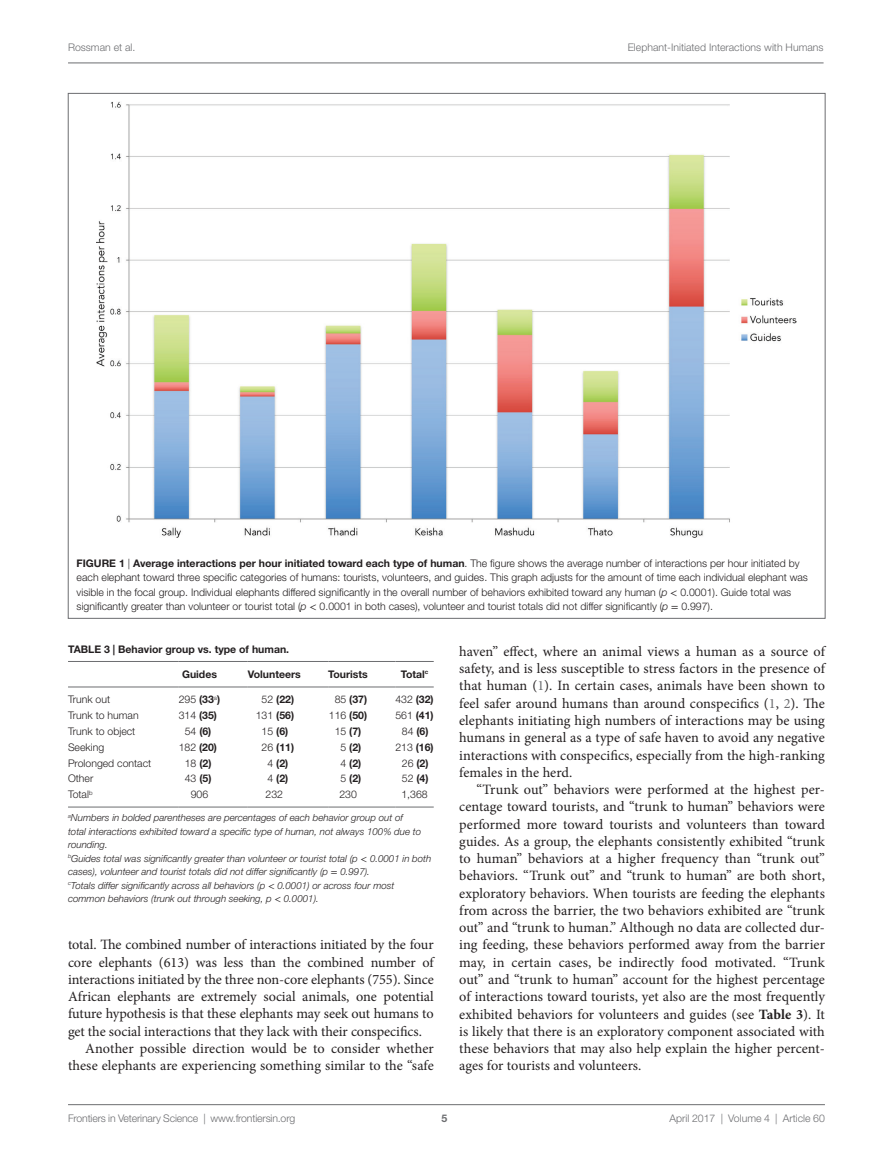
<style>
.page{position:relative;width:893px;height:1170px;background:#fff}
.page>*{position:absolute;margin:0;border:0;box-sizing:border-box;transform-origin:0 0}
.t1{font:14.25px/17.2px "Minion Pro";letter-spacing:-.005em;color:#231f20;text-align:justify}
.t2{font:300 10.5px/14.2px "Helvetica Neue LT Std";color:#231f20}
.t3{font:700 10.5px "Helvetica Neue LT Std";color:#231f20}
.t4{font:300 10.5px "Helvetica Neue LT Std";color:#6c6d70}
.t5{font:700 10.5px "Helvetica Neue LT Std";color:#6c6d70}
.t6{font:italic 300 9.75px/13.5px "Helvetica Neue LT Std";color:#231f20}
.s1{font-weight:700}
.s2{font-style:italic}
.s3{font-family:"STIX General";font-weight:400}
.s4{font-weight:300}
.s5{font-family:"STIX General";font-weight:400;font-style:normal}
.s6{color:#6c6d70}
</style>
<div class="page">
<hr style="left:68px;top:661px;width:111px;height:1px;background:#6c6d70">
<hr style="left:68px;top:686px;width:111px;height:1px;background:#6c6d70">
<hr style="left:179px;top:661px;width:69px;height:1px;background:#6c6d70">
<hr style="left:179px;top:686px;width:69px;height:1px;background:#6c6d70">
<hr style="left:248px;top:661px;width:80px;height:1px;background:#6c6d70">
<hr style="left:248px;top:686px;width:80px;height:1px;background:#6c6d70">
<hr style="left:328px;top:661px;width:67px;height:1px;background:#6c6d70">
<hr style="left:328px;top:686px;width:67px;height:1px;background:#6c6d70">
<hr style="left:395px;top:661px;width:39px;height:1px;background:#6c6d70">
<hr style="left:395px;top:686px;width:39px;height:1px;background:#6c6d70">
<hr style="left:68px;top:806px;width:111px;height:1px;background:#6c6d70">
<hr style="left:179px;top:806px;width:69px;height:1px;background:#6c6d70">
<hr style="left:248px;top:806px;width:80px;height:1px;background:#6c6d70">
<hr style="left:328px;top:806px;width:67px;height:1px;background:#6c6d70">
<hr style="left:395px;top:806px;width:39px;height:1px;background:#6c6d70">
<img style="left:97px;top:102px;width:700px;height:435px">
<hr style="left:68px;top:1104px;width:757px;height:1px;background:#6c6d70">
<hr style="left:68px;top:63px;width:755px;height:1px;background:#6c6d70">
<p class="t4" style="left:68px;top:41px;width:69px">Rossman et al.</p>
<p class="t4" style="left:628px;top:41px;width:197px">Elephant-Initiated Interactions with Humans</p>
<p class="t2" style="left:77px;top:556px;width:733px"><span class="s1">Figure 1</span> | <span class="s1">Average interactions per hour initiated toward each type of human</span>. The figure shows the average number of interactions per hour initiated by each elephant toward three specific categories of humans: tourists, volunteers, and guides. This graph adjusts for the amount of time each individual elephant was visible in the focal group. Individual elephants differed significantly in the overall number of behaviors exhibited toward any human (<span class="s2">p</span> <span class="s3">&lt;</span> 0.0001). Guide total was significantly greater than volunteer or tourist total (<span class="s2">p</span> <span class="s3">&lt;</span> 0.0001 in both cases), volunteer and tourist totals did not differ significantly (<span class="s2">p</span> <span class="s3">=</span> 0.997).</p>
<p class="t3" style="left:68px;top:642px;width:223px">Table 3 | Behavior group vs. type of human.</p>
<p class="t3" style="left:182px;top:667px;width:36px">Guides</p>
<p class="t3" style="left:248px;top:667px;width:55px">Volunteers</p>
<p class="t3" style="left:328px;top:667px;width:41px">Tourists</p>
<p class="t3" style="left:401px;top:667px;width:29px">Total<sup>c</sup></p>
<p class="t2" style="left:68px;top:692px;width:44px">Trunk out</p>
<p class="t3" style="left:179px;top:693px;width:43px"><span class="s4">295</span> (33<sup>a</sup>)</p>
<p class="t3" style="left:262px;top:693px;width:34px"><span class="s4">52</span> (22)</p>
<p class="t3" style="left:335px;top:693px;width:34px"><span class="s4">85</span> (37)</p>
<p class="t3" style="left:395px;top:693px;width:40px"><span class="s4">432</span> (32)</p>
<p class="t2" style="left:68px;top:708px;width:72px">Trunk to human</p>
<p class="t3" style="left:179px;top:709px;width:40px"><span class="s4">314</span> (35)</p>
<p class="t3" style="left:256px;top:709px;width:40px"><span class="s4">131</span> (56)</p>
<p class="t3" style="left:329px;top:709px;width:40px"><span class="s4">116</span> (50)</p>
<p class="t3" style="left:395px;top:709px;width:40px"><span class="s4">561</span> (41)</p>
<p class="t2" style="left:68px;top:723px;width:69px">Trunk to object</p>
<p class="t3" style="left:185px;top:724px;width:28px"><span class="s4">54</span> (6)</p>
<p class="t3" style="left:262px;top:724px;width:28px"><span class="s4">15</span> (6)</p>
<p class="t3" style="left:335px;top:724px;width:28px"><span class="s4">15</span> (7)</p>
<p class="t3" style="left:402px;top:724px;width:28px"><span class="s4">84</span> (6)</p>
<p class="t2" style="left:68px;top:739px;width:38px">Seeking</p>
<p class="t3" style="left:179px;top:740px;width:40px"><span class="s4">182</span> (20)</p>
<p class="t3" style="left:262px;top:740px;width:34px"><span class="s4">26</span> (11)</p>
<p class="t3" style="left:341px;top:740px;width:22px"><span class="s4">5</span> (2)</p>
<p class="t3" style="left:395px;top:740px;width:40px"><span class="s4">213</span> (16)</p>
<p class="t2" style="left:68px;top:755px;width:85px">Prolonged contact</p>
<p class="t3" style="left:185px;top:756px;width:28px"><span class="s4">18</span> (2)</p>
<p class="t3" style="left:267px;top:756px;width:22px"><span class="s4">4</span> (2)</p>
<p class="t3" style="left:341px;top:756px;width:22px"><span class="s4">4</span> (2)</p>
<p class="t3" style="left:402px;top:756px;width:28px"><span class="s4">26</span> (2)</p>
<p class="t2" style="left:68px;top:771px;width:27px">Other</p>
<p class="t3" style="left:185px;top:772px;width:28px"><span class="s4">43</span> (5)</p>
<p class="t3" style="left:267px;top:772px;width:22px"><span class="s4">4</span> (2)</p>
<p class="t3" style="left:341px;top:772px;width:22px"><span class="s4">5</span> (2)</p>
<p class="t3" style="left:402px;top:772px;width:28px"><span class="s4">52</span> (4)</p>
<p class="t2" style="left:68px;top:786px;width:26px">Total<sup>b</sup></p>
<p class="t2" style="left:191px;top:786px;width:19px">906</p>
<p class="t2" style="left:265px;top:786px;width:19px">232</p>
<p class="t2" style="left:339px;top:786px;width:19px">230</p>
<p class="t2" style="left:401px;top:786px;width:28px">1,368</p>
<p class="t6" style="left:68px;top:810px;width:365px"><sup>a</sup>Numbers in bolded parentheses are percentages of each behavior group out of<br>total interactions exhibited toward a specific type of human, not always 100% due to rounding.<br><sup>b</sup>Guides total was significantly greater than volunteer or tourist total (p <span class="s5">&lt;</span> 0.0001 in both cases), volunteer and tourist totals did not differ significantly (p <span class="s5">=</span> 0.997).<br><sup>c</sup>Totals differ significantly across all behaviors (p <span class="s5">&lt;</span> 0.0001) or across four most common behaviors (trunk out through seeking, p <span class="s5">&lt;</span> 0.0001).</p>
<p class="t1" style="left:68px;top:936px;width:367px">total. The combined number of interactions initiated by the four</p>
<p class="t1" style="left:68px;top:953px;width:367px">core elephants (613) was less than the combined number of</p>
<p class="t1" style="left:68px;top:970px;width:367px">interactions initiated by the three non-core elephants (755). Since</p>
<p class="t1" style="left:68px;top:987px;width:367px">African elephants are extremely social animals, one potential</p>
<p class="t1" style="left:68px;top:1005px;width:367px">future hypothesis is that these elephants may seek out humans to</p>
<p class="t1" style="left:68px;top:1022px;width:355px">get the social interactions that they lack with their conspecifics.</p>
<p class="t1" style="left:85px;top:1039px;width:350px">Another possible direction would be to consider whether</p>
<p class="t1" style="left:68px;top:1056px;width:367px">these elephants are experiencing something similar to the “safe</p>
<p class="t1" style="left:459px;top:642px;width:367px">haven” effect, where an animal views a human as a source of safety, and is less susceptible to stress factors in the presence of that human (<span class="s6">1</span>). In certain cases, animals have been shown to feel safer around humans than around conspecifics (<span class="s6">1</span>, <span class="s6">2</span>). The elephants initiating high numbers of interactions may be using humans in general as a type of safe haven to avoid any negative interactions with conspecifics, especially from the high-ranking females in the herd.</p>
<p class="t1" style="left:459px;top:780px;width:367px;text-indent:17px">“Trunk out” behaviors were performed at the highest per&shy;centage toward tourists, and “trunk to human” behaviors were performed more toward tourists and volunteers than toward guides. As a group, the elephants consistently exhibited “trunk to human” behaviors at a higher frequency than “trunk out” behaviors. “Trunk out” and “trunk to human” are both short, exploratory behaviors. When tourists are feeding the elephants from across the barrier, the two behaviors exhibited are “trunk out” and “trunk to human.” Although no data are collected dur&shy;ing feeding, these behaviors performed away from the barrier may, in certain cases, be indirectly food motivated. “Trunk out” and “trunk to human” account for the highest percentage of interactions toward tourists, yet also are the most frequently exhibited behaviors for volunteers and guides (see <span class="s1">Table 3</span>). It is likely that there is an exploratory component associated with these behaviors that may also help explain the higher percent&shy;ages for tourists and volunteers.</p>
<p class="t4" style="left:68px;top:1111px;width:229px">Frontiers in Veterinary Science | www.frontiersin.org</p>
<p class="t4" style="left:670px;top:1111px;width:157px">April 2017 | Volume 4 | Article 60</p>
<p class="t5" style="left:441px;top:1111px;width:7px">5</p>
</div>
